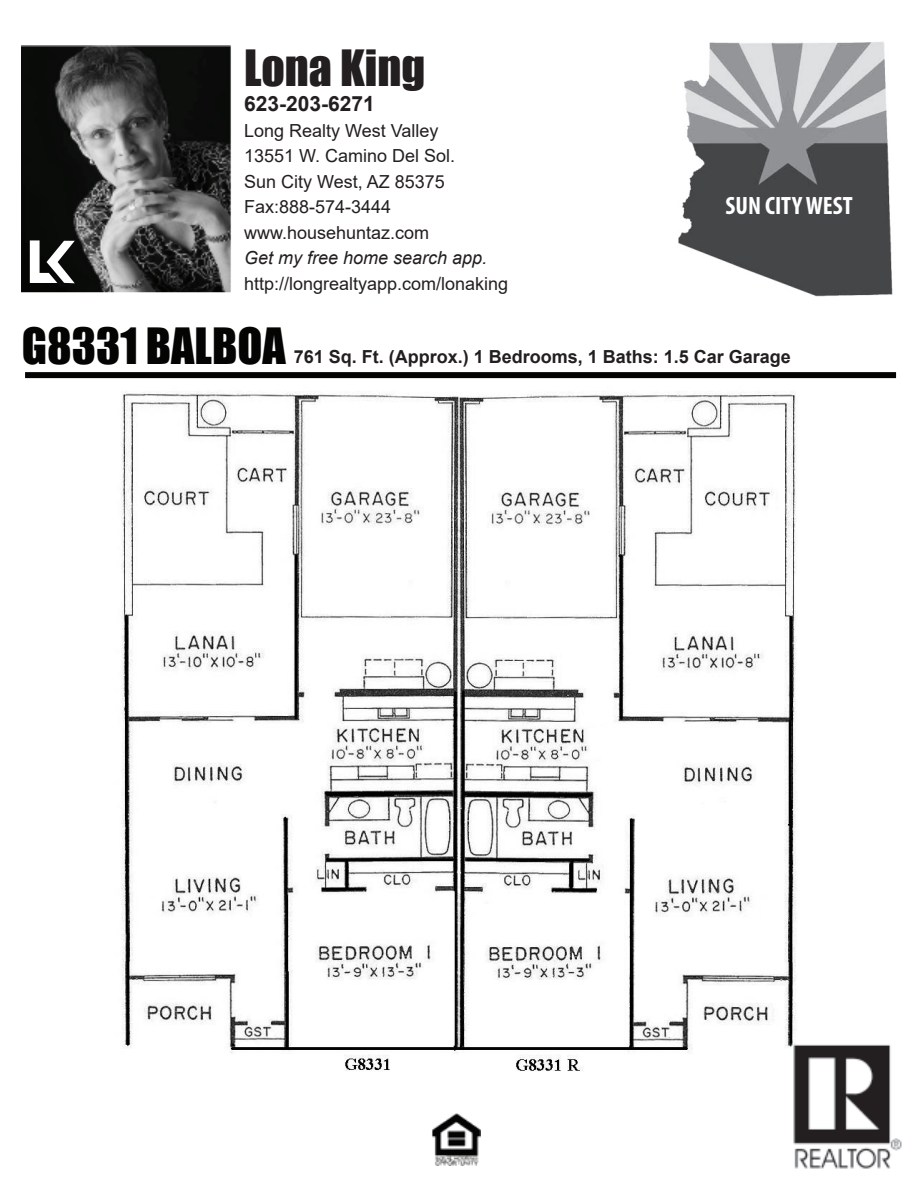
<style>
.page{position:relative;width:918px;height:1188px;background:#fff}
.page>*{position:absolute;margin:0;border:0;box-sizing:border-box;transform-origin:0 0}
.t1{font:45.9px "Impact";color:#040503}
.t2{font:45.9px "Impact";color:#231f20}
.t3{font:700 condensed 25.2px "Myriad Pro";color:#fff}
.t4{font:700 21px "Arial";color:#231f20}
.t5{font:18px/25.5px "Arial";color:#231f20}
.t6{font:700 18px "Arial";color:#231f20}
.t7{font:italic 18px "Arial";color:#231f20}
</style>
<div class="page">
<img style="left:709px;top:42px;width:175px;height:3px">
<img style="left:21px;top:45px;width:881px;height:1124px">
<svg style="left:30px;top:240px;width:45px;height:43px"></svg>
<h1 class="t2" style="left:244px;top:32px;width:183px">Lona King</h1>
<p class="t4" style="left:244px;top:89px;width:132px">623-203-6271</p>
<p class="t5" style="left:244px;top:117px;width:213px">Long Realty West Valley<br>13551 W. Camino Del Sol.<br>Sun City West, AZ 85375<br>Fax:888-574-3444 www.househuntaz.com</p>
<p class="t7" style="left:244px;top:246px;width:245px">Get my free home search app.</p>
<p class="t5" style="left:244px;top:270px;width:266px">http://longrealtyapp.com/lonaking</p>
<h1 class="t1" style="left:22px;top:311px;width:266px">G8331 BALBOA</h1>
<h2 class="t3" style="left:726px;top:190px;width:129px">SUN CITY WEST</h2>
<p class="t6" style="left:294px;top:344px;width:499px">761 Sq. Ft. (Approx.) 1 Bedrooms, 1 Baths: 1.5 Car Garage</p>
</div>
